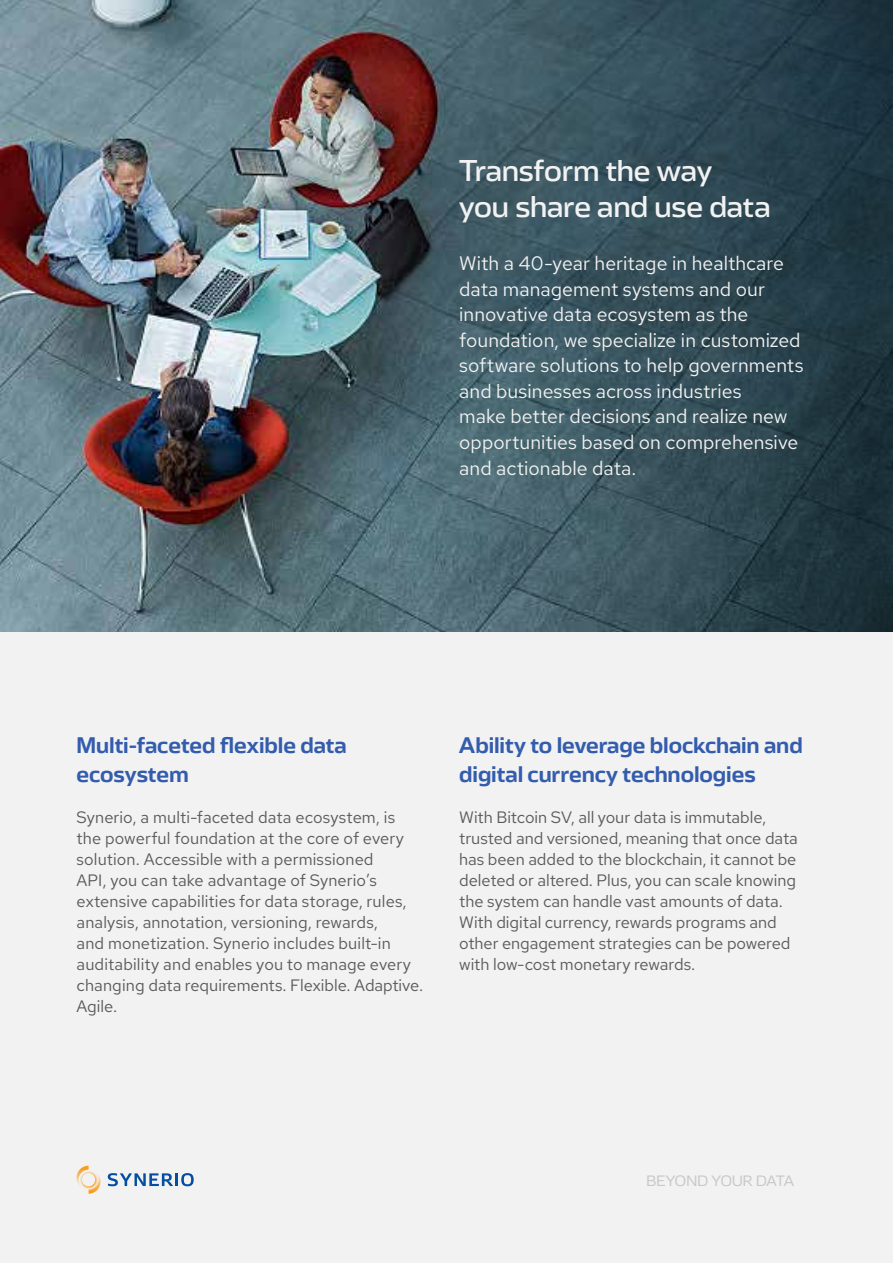
<style>
.page{position:relative;width:893px;height:1263px;background:#f2f2f2}
.page>*{position:absolute;margin:0;border:0;box-sizing:border-box;transform-origin:0 0}
.t1{font:500 30px/36px "Turbine";letter-spacing:-.005em;color:#f2f2f2}
.t2{font:700 22.5px/28.5px "Turbine";letter-spacing:-.005em;color:#335cad}
.t3{font:19.5px/25.5px "Red Hat Text";color:#f2f2f2}
.t4{font:16.5px/21px "Red Hat Text";color:#58595b}
.t5{font:15px "Turbine";letter-spacing:.01em;color:#c7c8ca}
</style>
<div class="page">
<img style="left:0;top:0;width:336px;height:631px">
<svg style="left:336px;top:0;width:557px;height:631px;background:#3a505a"></svg>
<svg style="left:108px;top:1173px;width:86px;height:13px"></svg>
<svg style="left:77px;top:1166px;width:24px;height:28px"></svg>
<h1 class="t1" style="left:459px;top:152px;width:313px">Transform the way<br>you share and use data</h1>
<p class="t3" style="left:459px;top:250px;width:346px">With a 40-year heritage in healthcare data management systems and our innovative data ecosystem as the foundation, we specialize in customized software solutions to help governments and businesses across industries<br>make better decisions and realize new opportunities based on comprehensive and actionable data.</p>
<h2 class="t2" style="left:77px;top:730px;width:272px">Multi-faceted flexible data ecosystem</h2>
<h2 class="t2" style="left:459px;top:730px;width:345px">Ability to leverage blockchain and digital currency technologies</h2>
<p class="t4" style="left:459px;top:806px;width:340px">With Bitcoin SV, all your data is immutable, trusted and versioned, meaning that once data has been added to the blockchain, it cannot be deleted or altered. Plus, you can scale knowing the system can handle vast amounts of data.<br>With digital currency, rewards programs and other engagement strategies can be powered with low-cost monetary rewards.</p>
<p class="t4" style="left:77px;top:806px;width:348px">Synerio, a multi-faceted data ecosystem, is the powerful foundation at the core of every solution. Accessible with a permissioned<br>API, you can take advantage of Synerio’s extensive capabilities for data storage, rules, analysis, annotation, versioning, rewards,<br>and monetization. Synerio includes built-in auditability and enables you to manage every changing data requirements. Flexible. Adaptive.<br>Agile.</p>
<p class="t5" style="left:646px;top:1172px;width:149px">BEYOND YOUR DATA</p>
</div>
